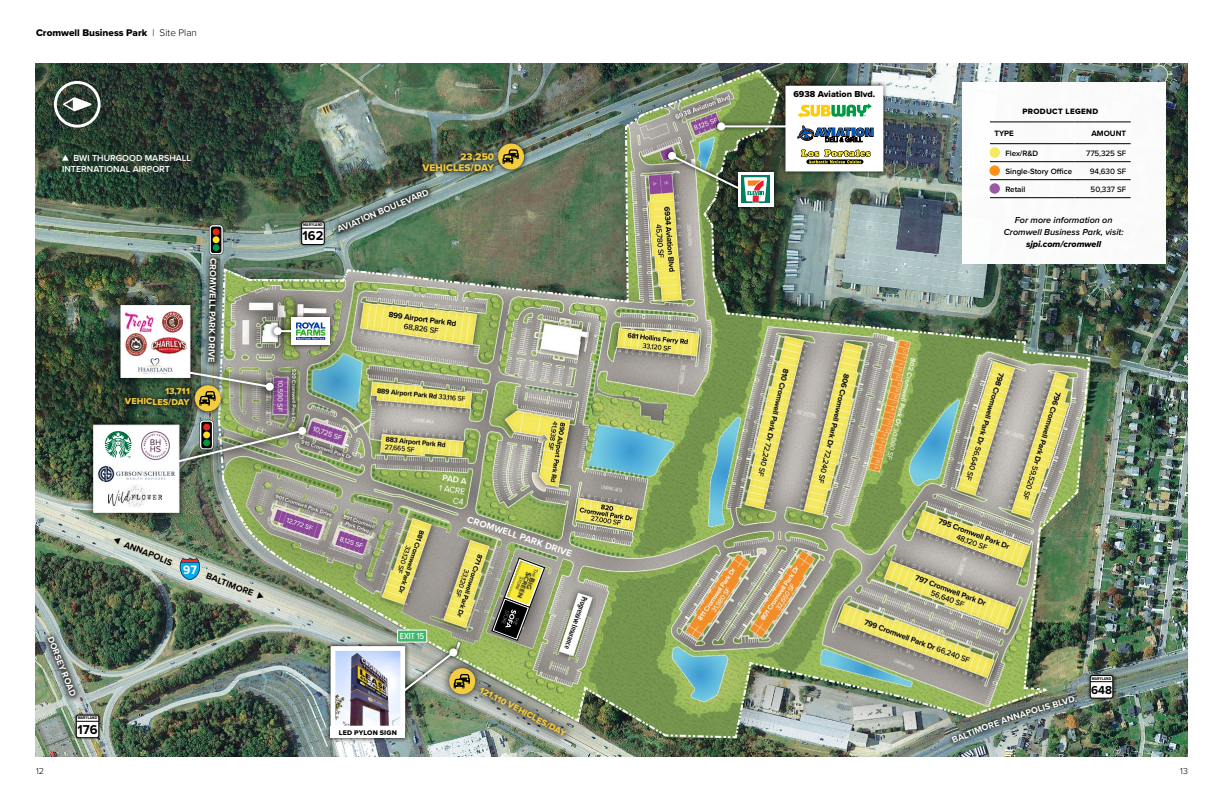
<style>
.page{position:relative;width:1224px;height:792px;background:#fff}
.page>*{position:absolute;margin:0;border:0;box-sizing:border-box;transform-origin:0 0}
.t1{font:700 13.3px "Proxima Nova";color:#000;scale:.96 1}
.t2{font:700 12.6px "Proxima Nova";color:#fff;scale:.94 1}
.t3{font:700 12px "Proxima Nova";color:#000;scale:.96 1}
.t4{font:10px "Proxima Nova Extrabld";color:#000}
.t5{font:10px/11px "Proxima Nova Extrabld";letter-spacing:.01em;color:#f3cd3f;text-align:right}
.t6{font:700 9.5px "Proxima Nova";color:#fff}
.t7{font:italic 600 9px/12px "Proxima Nova";color:#000;text-align:center}
.t8{font:700 9px "Proxima Nova";color:#fff}
.t9{font:600 9px/11px "Proxima Nova";color:#fff}
.t10{font:9px/11px "Proxima Nova Extrabld";color:#f3cd3f;text-align:right}
.t11{font:700 9px "Proxima Nova";color:#000}
.t12{font:9px "Proxima Nova Extrabld";color:#000}
.t13{font:9px "Proxima Nova Extrabld It";color:#000}
.t14{font:500 9px "Proxima Nova Cond";color:#fff}
.t15{font:300 9px "Proxima Nova";color:#000}
.t16{font:600 8.3px "Proxima Nova Ex Cn";color:#000}
.t17{font:500 8.1px "Proxima Nova";letter-spacing:-.01em;color:#000}
.t18{font:600 8px "Proxima Nova";color:#000}
.t19{font:8px "Proxima Nova Extrabld";letter-spacing:.04em;color:#000}
.t20{font:700 8px "Proxima Nova";color:#000}
.t21{font:7px "Proxima Nova Extrabld";letter-spacing:.02em;color:#000}
.t22{font:700 4.2px "Proxima Nova Cond";letter-spacing:.02em;color:#000}
.s1{font-family:"Proxima Nova";font-weight:300}
.s2{font-size:11px}
.s3{font-weight:900;font-size:11px}
.s4{font-weight:400;font-size:11px}
</style>
<div class="page">
<img style="left:35px;top:63px;width:1153px;height:693px">
<div style="left:947px;top:692px;width:133px;height:55px;background:#000;opacity:.75"></div>
<div style="left:1086px;top:671px;width:31px;height:31px;background:#000;opacity:.75"></div>
<svg style="left:54px;top:81px;width:47px;height:47px"></svg>
<div style="left:962px;top:82px;width:204px;height:181px;background:#fff"></div>
<hr style="left:1074px;top:122px;width:57px;height:1px;background:#000">
<hr style="left:1074px;top:144px;width:57px;height:1px;background:#000">
<hr style="left:1074px;top:162px;width:57px;height:1px;background:#000">
<hr style="left:1074px;top:180px;width:57px;height:1px;background:#000">
<hr style="left:1074px;top:198px;width:57px;height:1px;background:#000">
<div style="left:440px;top:659px;width:136px;height:86px;background:#000;opacity:.75"></div>
<div style="left:120px;top:380px;width:106px;height:36px;background:#000;opacity:.75"></div>
<div style="left:42px;top:631px;width:40px;height:71px;background:#000;opacity:.75"></div>
<div style="left:74px;top:712px;width:28px;height:28px;background:#000;opacity:.75"></div>
<div style="left:76px;top:715px;width:23px;height:23px;background:#fff;border-radius:2px"></div>
<div style="left:76px;top:715px;width:23px;height:23px;border:1px solid #000;border-radius:2px"></div>
<svg style="left:76px;top:721px;width:23px;height:1px"></svg>
<div style="left:83px;top:415px;width:233px;height:107px;background:#000;opacity:.75"></div>
<div style="left:94px;top:425px;width:85px;height:87px;background:#fff;border:1px solid #fff"></div>
<svg style="left:105px;top:431px;width:26px;height:27px"></svg>
<img style="left:109px;top:485px;width:53px;height:23px">
<img style="left:141px;top:431px;width:23px;height:29px">
<img style="left:98px;top:465px;width:66px;height:18px">
<div style="left:111px;top:295px;width:172px;height:105px;background:#000;opacity:.75"></div>
<div style="left:121px;top:305px;width:69px;height:73px;background:#fff;border:1px solid #fff"></div>
<img style="left:125px;top:312px;width:29px;height:20px">
<svg style="left:162px;top:312px;width:21px;height:21px"></svg>
<img style="left:125px;top:333px;width:22px;height:23px">
<img style="left:152px;top:338px;width:12px;height:15px">
<img style="left:138px;top:358px;width:26px;height:15px">
<img style="left:164px;top:70px;width:949px;height:673px">
<p class="t4" style="left:36px;top:25px;width:163px">Cromwell Business Park <span class="s1">| Site Plan</span></p>
<p class="t9" style="left:62px;top:153px;width:131px"><span class="s2">▲</span> BWI THURGOOD MARSHALL<br>INTERNATIONAL AIRPORT</p>
<p class="t10" style="left:125px;top:384px;width:66px;rotate:1deg">13,711<br>VEHICLES/DAY</p>
<p class="t8" style="left:220px;top:258px;width:106px;rotate:91deg">CROMWELL PARK DRIVE</p>
<p class="t22" style="left:303px;top:222px;width:21px">MARYLAND</p>
<h1 class="t1" style="left:303px;top:226px;width:23px">162</h1>
<p class="t5" style="left:422px;top:151px;width:73px">23,250<br>VEHICLES/DAY</p>
<p class="t8" style="left:335px;top:224px;width:100px;rotate:-23deg">AVIATION BOULEVARD</p>
<p class="t11" style="left:117px;top:533px;width:64px;rotate:22deg"><span class="s3">⊳</span> ANNAPOLIS</p>
<h2 class="t2" style="left:183px;top:560px;width:16px">97</h2>
<p class="t11" style="left:209px;top:569px;width:63px;rotate:21deg">BALTIMORE <span class="s4">⊲</span></p>
<p class="t8" style="left:56px;top:634px;width:65px;rotate:68deg">DORSEY ROAD</p>
<p class="t14" style="left:400px;top:630px;width:26px">EXIT 15</p>
<h1 class="t1" style="left:78px;top:719px;width:22px">176</h1>
<p class="t22" style="left:78px;top:715px;width:21px">MARYLAND</p>
<p class="t21" style="left:339px;top:727px;width:59px">LED PYLON SIGN</p>
<p class="t6" style="left:470px;top:511px;width:111px;rotate:19deg">CROMWELL PARK DRIVE</p>
<p class="t16" style="left:591px;top:598px;width:57px;rotate:109deg">Progressive Insurance</p>
<p class="t10" style="left:483px;top:684px;width:98px;rotate:28deg">121,110 VEHICLES/DAY</p>
<p class="t12" style="left:793px;top:87px;width:83px">6938 Aviation Blvd.</p>
<p class="t19" style="left:1022px;top:106px;width:77px">PRODUCT LEGEND</p>
<p class="t20" style="left:994px;top:127px;width:21px">TYPE</p>
<p class="t20" style="left:1091px;top:127px;width:36px">AMOUNT</p>
<p class="t18" style="left:1005px;top:147px;width:34px">Flex/R&amp;D</p>
<p class="t17" style="left:1086px;top:147px;width:41px">775,325 SF</p>
<p class="t18" style="left:1005px;top:165px;width:68px">Single-Story Office</p>
<p class="t17" style="left:1090px;top:165px;width:38px">94,630 SF</p>
<p class="t18" style="left:1005px;top:183px;width:21px">Retail</p>
<p class="t17" style="left:1091px;top:183px;width:37px">50,337 SF</p>
<p class="t7" style="left:1004px;top:214px;width:121px">For more information on<br>Cromwell Business Park, visit:</p>
<p class="t13" style="left:1026px;top:238px;width:77px">sjpi.com/cromwell</p>
<p class="t22" style="left:1092px;top:675px;width:21px">MARYLAND</p>
<h3 class="t3" style="left:1091px;top:681px;width:23px">648</h3>
<p class="t15" style="left:36px;top:765px;width:10px">12</p>
<p class="t15" style="left:1180px;top:764px;width:9px">13</p>
</div>
